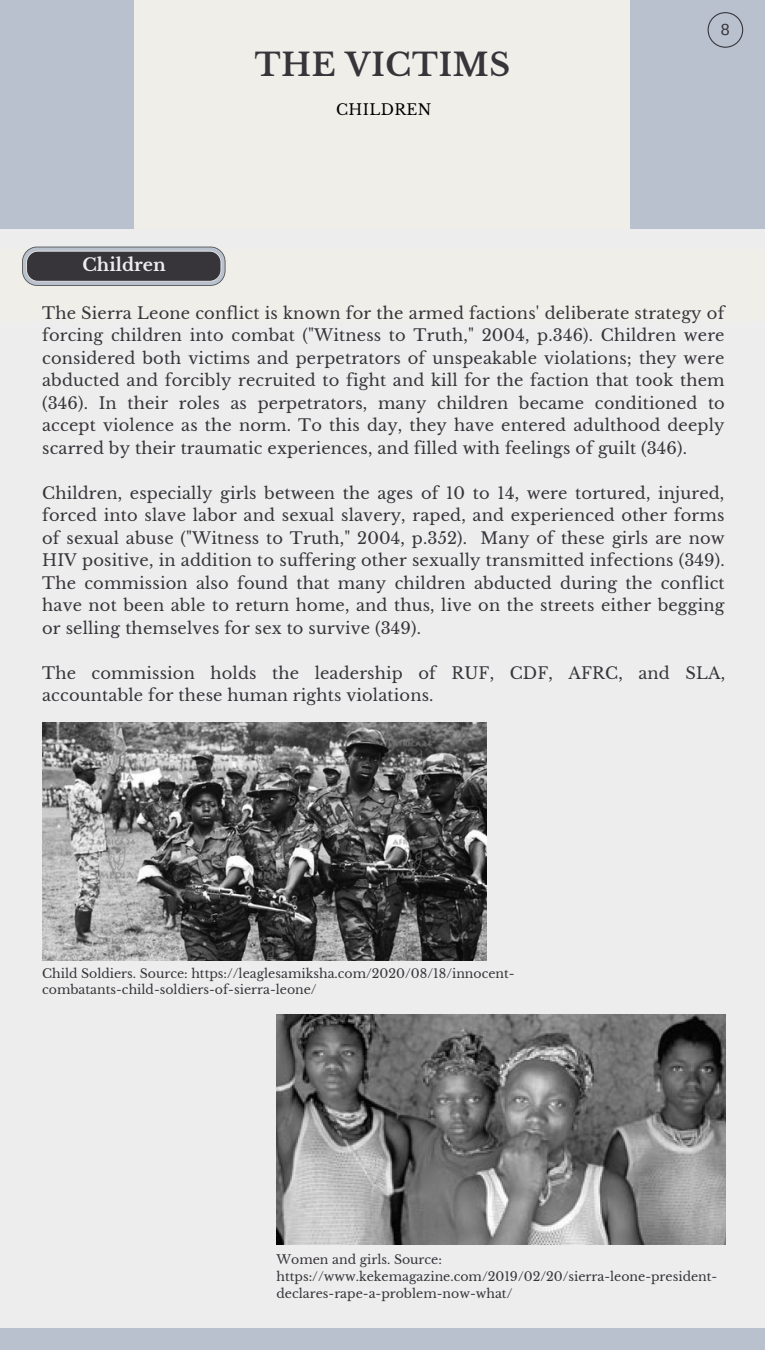
<style>
.page{position:relative;width:765px;height:1350px;background:#ededed}
.page>*{position:absolute;margin:0;border:0;box-sizing:border-box;transform-origin:0 0}
.t1{font:700 31.25px "Libre Baskerville";letter-spacing:.025em;color:#37343a}
.t2{font:700 17.5px "Libre Baskerville";color:#ededed}
.t3{font:16.25px/22.5px "Libre Baskerville";letter-spacing:.01em;color:#37343a;text-align:justify}
.t4{font:16px "Arimo";color:#37343a}
.t5{font:15px "Libre Baskerville";letter-spacing:.025em;color:#000}
.t6{font:12.5px/16.9px "Libre Baskerville";color:#37343a}
</style>
<div class="page">
<div style="left:0;top:0;width:765px;height:229px;background:#efeee9"></div>
<div style="left:0;top:250px;width:765px;height:71px;background:#efeee9"></div>
<div style="left:0;top:0;width:134px;height:229px;background:#b8c1cd"></div>
<div style="left:630px;top:0;width:135px;height:229px;background:#b8c1cd"></div>
<svg style="left:22px;top:247px;width:204px;height:39px;background:#5d5d63"></svg>
<svg style="left:708px;top:12px;width:35px;height:36px"></svg>
<img style="left:277px;top:1015px;width:449px;height:229px">
<div style="left:0;top:1328px;width:765px;height:22px;background:#b8c1cd"></div>
<img style="left:42px;top:723px;width:445px;height:237px">
<h1 class="t1" style="left:255px;top:46px;width:257px">THE VICTIMS</h1>
<p class="t5" style="left:336px;top:101px;width:97px">CHILDREN</p>
<p class="t4" style="left:721px;top:21px;width:10px">8</p>
<p class="t2" style="left:83px;top:254px;width:85px">Children</p>
<p class="t3" style="left:42px;top:302px;width:684px">The Sierra Leone conflict is known for the armed factions' deliberate strategy of forcing children into combat ("Witness to Truth," 2004, p.346). Children were considered both victims and perpetrators of unspeakable violations; they were abducted and forcibly recruited to fight and kill for the faction that took them (346). In their roles as perpetrators, many children became conditioned to accept violence as the norm. To this day, they have entered adulthood deeply scarred by their traumatic experiences, and filled with feelings of guilt (346).</p>
<p class="t3" style="left:42px;top:482px;width:684px">Children, especially girls between the ages of 10 to 14, were tortured, injured, forced into slave labor and sexual slavery, raped, and experienced other forms of sexual abuse ("Witness to Truth," 2004, p.352). Many of these girls are now HIV positive, in addition to suffering other sexually transmitted infections (349).<br>The commission also found that many children abducted during the conflict have not been able to return home, and thus, live on the streets either begging or selling themselves for sex to survive (349).</p>
<p class="t3" style="left:42px;top:662px;width:685px">The commission holds the leadership of RUF, CDF, AFRC, and SLA, accountable for these human rights violations.</p>
<p class="t6" style="left:42px;top:965px;width:474px">Child Soldiers. Source: https://leaglesamiksha.com/2020/08/18/innocent&shy;combatants-child-soldiers-of-sierra-leone/</p>
<p class="t6" style="left:277px;top:1251px;width:442px">Women and girls. Source: https://www.kekemagazine.com/2019/02/20/sierra-leone-president&shy;declares-rape-a-problem-now-what/</p>
</div>
